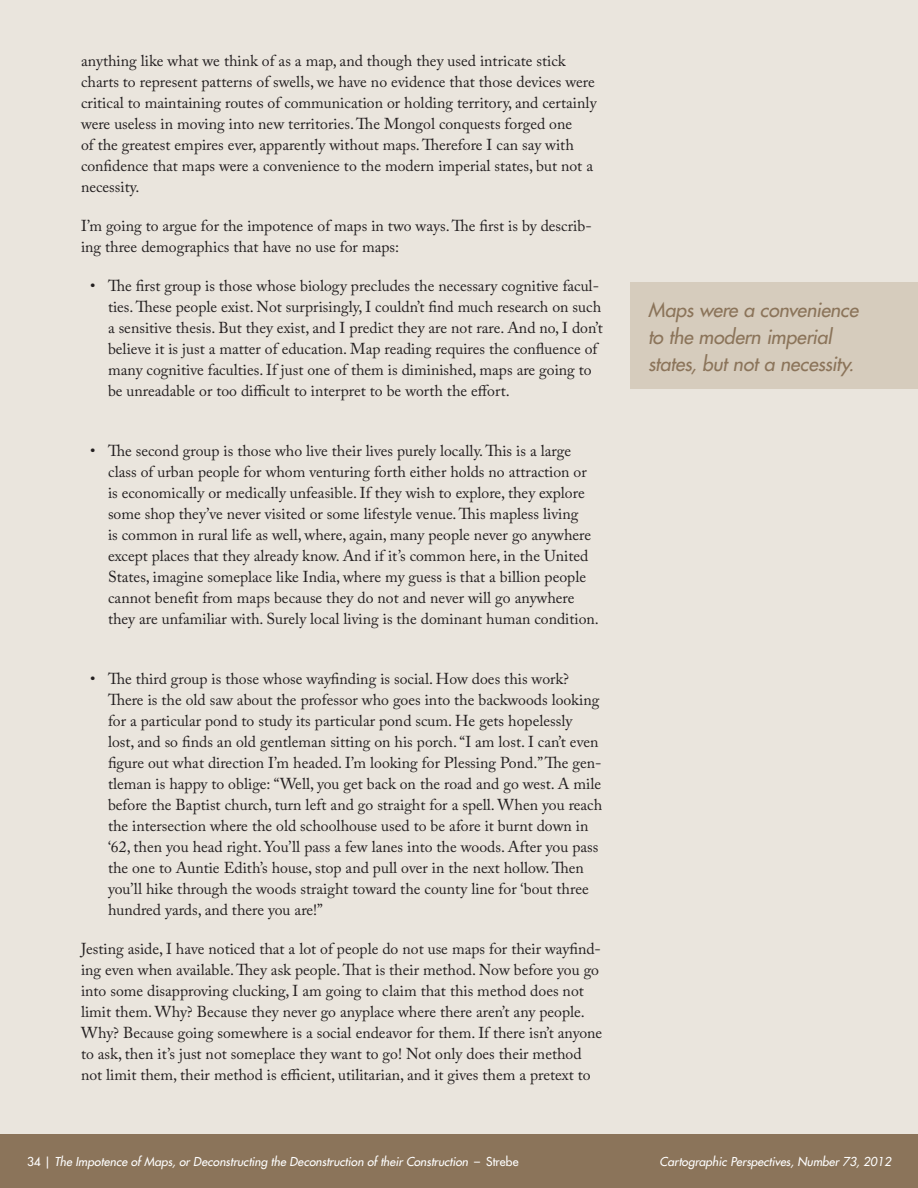
<style>
.page{position:relative;width:918px;height:1188px;background:#fff}
.page>*{position:absolute;margin:0;border:0;box-sizing:border-box;transform-origin:0 0}
.Pull_Quote{font:italic 500 19.5px/27px "Futura Std";letter-spacing:-.01em;color:#8b745a}
.Body_Text{font:15.75px/21px "Adobe Caslon Pro";color:#231f20}
.t1{font:italic 500 12px "Futura Std";color:#fff}
.s1{font-style:normal}
</style>
<div class="page">
<div style="left:0;top:1134px;width:918px;height:54px;background:#8b745a"></div>
<div style="left:0;top:0;width:918px;height:1134px;background:#eae5dd"></div>
<div style="left:630px;top:283px;width:288px;height:106px;background:#d6ccbd"></div>
<p class="Body_Text" style="left:81px;top:50px;width:517px">anything like what we think of as a map, and though they used intricate stick charts to represent patterns of swells, we have no evidence that those devices were critical to maintaining routes of communication or holding territory, and certainly were useless in moving into new territories. The Mongol conquests forged one<br>of the greatest empires ever, apparently without maps. Therefore I can say with confidence that maps were a convenience to the modern imperial states, but not a necessity.</p>
<p class="Body_Text" style="left:81px;top:215px;width:512px">I’m going to argue for the impotence of maps in two ways. The first is by describ&shy;ing three demographics that have no use for maps:</p>
<p class="Body_Text" style="left:108px;top:275px;width:496px;text-indent:-18px">• The first group is those whose biology precludes the necessary cognitive facul&shy;ties. These people exist. Not surprisingly, I couldn’t find much research on such a sensitive thesis. But they exist, and I predict they are not rare. And no, I don’t believe it is just a matter of education. Map reading requires the confluence of many cognitive faculties. If just one of them is diminished, maps are going to be unreadable or too difficult to interpret to be worth the effort.</p>
<p class="Body_Text" style="left:108px;top:440px;width:492px;text-indent:-18px">• The second group is those who live their lives purely locally. This is a large class of urban people for whom venturing forth either holds no attraction or is economically or medically unfeasible. If they wish to explore, they explore some shop they’ve never visited or some lifestyle venue. This mapless living<br>is common in rural life as well, where, again, many people never go anywhere except places that they already know. And if it’s common here, in the United States, imagine someplace like India, where my guess is that a billion people cannot benefit from maps because they do not and never will go anywhere they are unfamiliar with. Surely local living is the dominant human condition.</p>
<p class="Body_Text" style="left:108px;top:668px;width:496px;text-indent:-18px">• The third group is those whose wayfinding is social. How does this work?<br>There is the old saw about the professor who goes into the backwoods looking for a particular pond to study its particular pond scum. He gets hopelessly lost, and so finds an old gentleman sitting on his porch. “I am lost. I can’t even figure out what direction I’m headed. I’m looking for Plessing Pond.” The gen&shy;tleman is happy to oblige: “Well, you get back on the road and go west. A mile before the Baptist church, turn left and go straight for a spell. When you reach the intersection where the old schoolhouse used to be afore it burnt down in ‘62, then you head right. You’ll pass a few lanes into the woods. After you pass the one to Auntie Edith’s house, stop and pull over in the next hollow. Then you’ll hike through the woods straight toward the county line for ‘bout three hundred yards, and there you are!”</p>
<p class="Body_Text" style="left:81px;top:938px;width:523px">Jesting aside, I have noticed that a lot of people do not use maps for their wayfind&shy;ing even when available. They ask people. That is their method. Now before you go into some disapproving clucking, I am going to claim that this method does not limit them. Why? Because they never go anyplace where there aren’t any people.<br>Why? Because going somewhere is a social endeavor for them. If there isn’t anyone to ask, then it’s just not someplace they want to go! Not only does their method not limit them, their method is efficient, utilitarian, and it gives them a pretext to</p>
<p class="Pull_Quote" style="left:648px;top:296px;width:212px">Maps were a convenience to the modern imperial states, but not a necessity.</p>
<p class="t1" style="left:27px;top:1154px;width:493px"><span class="s1">34 |</span> The Impotence of Maps, or Deconstructing the Deconstruction of their Construction <span class="s1">– Strebe</span></p>
<p class="t1" style="left:660px;top:1154px;width:233px">Cartographic Perspectives, Number 73, 2012</p>
</div>
